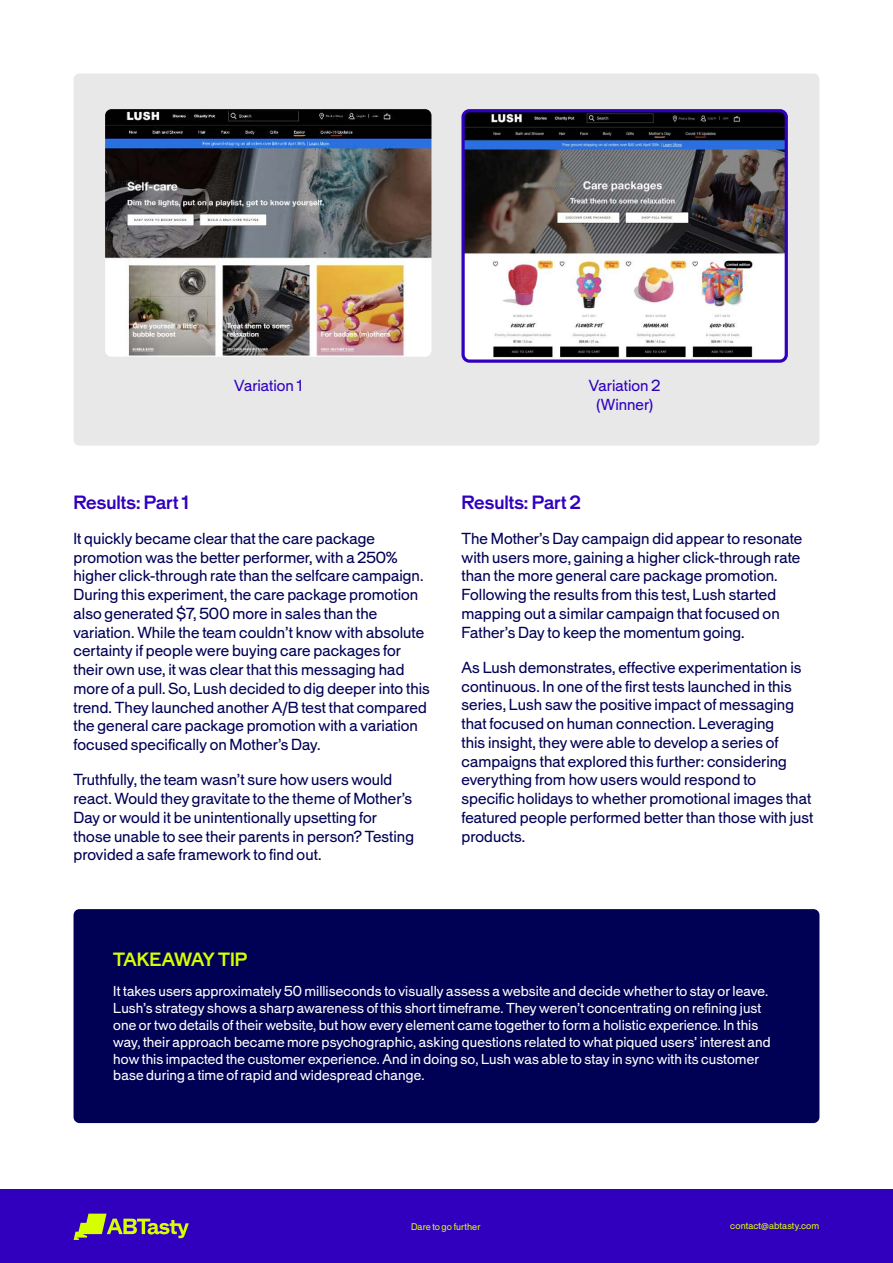
<style>
.page{position:relative;width:893px;height:1263px;background:#fff}
.page>*{position:absolute;margin:0;border:0;box-sizing:border-box;transform-origin:0 0}
.t1{font:500 18px "Beltram";color:#3100be}
.t2{font:500 18px "Beltram";letter-spacing:-.005em;color:#d6ff00}
.t3{font:15px/18.8px "Beltram";letter-spacing:.005em;color:#000155}
.t4{font:15px/18.8px "Beltram";color:#3100be;text-align:center}
.t5{font:13.5px/16.8px "Beltram";letter-spacing:.005em;color:#fff}
.t6{font:9px "Beltram";letter-spacing:.01em;color:#d6ff00}
</style>
<div class="page">
<div style="left:74px;top:74px;width:745px;height:372px;background:#e8e8e8;border-radius:6px"></div>
<div style="left:0;top:1189px;width:893px;height:74px;background:#3100be"></div>
<svg style="left:74px;top:1213px;width:115px;height:27px"></svg>
<div style="left:74px;top:909px;width:745px;height:214px;background:#000155;border-radius:6px"></div>
<img style="left:105px;top:109px;width:326px;height:248px">
<img style="left:465px;top:113px;width:319px;height:246px">
<div style="left:461px;top:109px;width:327px;height:254px;border:3px solid #3100be;border-radius:6px"></div>
<p class="t4" style="left:234px;top:377px;width:69px">Variation 1</p>
<p class="t4" style="left:589px;top:377px;width:73px">Variation 2 (Winner)</p>
<p class="t1" style="left:74px;top:491px;width:117px">Results: Part 1</p>
<p class="t3" style="left:74px;top:529px;width:358px">It quickly became clear that the care package promotion was the better performer, with a 250% higher click-through rate than the selfcare campaign.<br>During this experiment, the care package promotion also generated $7, 500 more in sales than the variation. While the team couldn’t know with absolute certainty if people were buying care packages for their own use, it was clear that this messaging had more of a pull. So, Lush decided to dig deeper into this trend. They launched another A/B test that compared the general care package promotion with a variation focused specifically on Mother’s Day.</p>
<p class="t3" style="left:74px;top:771px;width:342px">Truthfully, the team wasn’t sure how users would react. Would they gravitate to the theme of Mother’s Day or would it be unintentionally upsetting for those unable to see their parents in person? Testing provided a safe framework to find out.</p>
<p class="t1" style="left:461px;top:491px;width:121px">Results: Part 2</p>
<p class="t3" style="left:461px;top:529px;width:342px">The Mother’s Day campaign did appear to resonate with users more, gaining a higher click-through rate than the more general care package promotion.<br>Following the results from this test, Lush started mapping out a similar campaign that focused on Father’s Day to keep the momentum going.</p>
<p class="t3" style="left:461px;top:658px;width:353px">As Lush demonstrates, effective experimentation is continuous. In one of the first tests launched in this series, Lush saw the positive impact of messaging that focused on human connection. Leveraging<br>this insight, they were able to develop a series of campaigns that explored this further: considering everything from how users would respond to<br>specific holidays to whether promotional images that featured people performed better than those with just products.</p>
<p class="t2" style="left:113px;top:948px;width:135px">TAKEAWAY TIP</p>
<p class="t5" style="left:113px;top:983px;width:659px">It takes users approximately 50 milliseconds to visually assess a website and decide whether to stay or leave.<br>Lush’s strategy shows a sharp awareness of this short timeframe. They weren’t concentrating on refining just one or two details of their website, but how every element came together to form a holistic experience. In this way, their approach became more psychographic, asking questions related to what piqued users’ interest and how this impacted the customer experience. And in doing so, Lush was able to stay in sync with its customer base during a time of rapid and widespread change.</p>
<p class="t6" style="left:411px;top:1221px;width:71px">Dare to go further</p>
<p class="t6" style="left:730px;top:1220px;width:91px">contact@abtasty.com</p>
</div>
